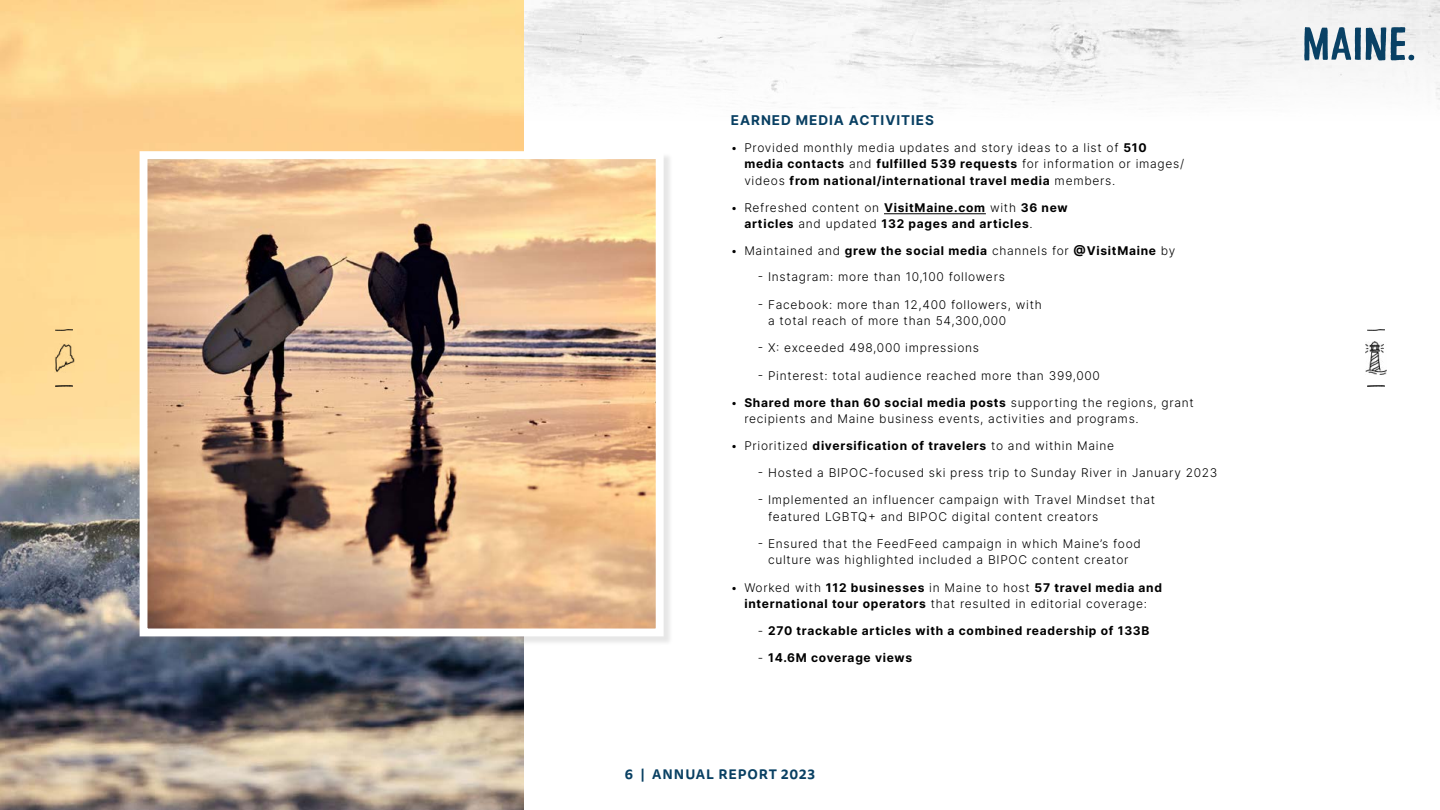
<style>
.page{position:relative;width:1440px;height:810px;background:#fff}
.page>*{position:absolute;margin:0;border:0;box-sizing:border-box;transform-origin:0 0}
.t1{font:700 13.5px "Inter";letter-spacing:.07em;color:#083f62}
.t2{font:700 13.5px "Tisa Sans Pro";letter-spacing:.07em;color:#083f62}
.t3{font:300 12px/16.5px "Inter";letter-spacing:.06em;color:#000}
.t4{font:700 12px/16.5px "Inter";letter-spacing:.06em;color:#000}
.s1{font-weight:700}
.s2{font-weight:300}
</style>
<div class="page">
<img style="left:0;top:0;width:524px;height:810px">
<div style="left:141px;top:153px;width:532px;height:493px;background:#000;opacity:.1"></div>
<img style="left:149px;top:160px;width:506px;height:467px">
<div style="left:140px;top:151px;width:524px;height:485px;border:8px solid #fff"></div>
<hr style="left:884px;top:213px;width:102px;height:1px;background:#000">
<img style="left:1366px;top:342px;width:20px;height:32px">
<svg style="left:1367px;top:329px;width:17px;height:2px"></svg>
<svg style="left:1367px;top:386px;width:17px;height:1px"></svg>
<img style="left:54px;top:343px;width:20px;height:29px">
<svg style="left:56px;top:329px;width:17px;height:2px"></svg>
<svg style="left:56px;top:386px;width:17px;height:1px"></svg>
<svg style="left:1304px;top:27px;width:110px;height:34px"></svg>
<p class="t1" style="left:731px;top:110px;width:205px">EARNED MEDIA ACTIVITIES</p>
<p class="t3" style="left:744px;top:139px;width:441px;text-indent:-14px">• Provided monthly media updates and story ideas to a list of <span class="s1">510 media contacts</span> and <span class="s1">fulfilled 539 requests</span> for information or images/ videos <span class="s1">from national/international travel media</span> members.</p>
<p class="t4" style="left:744px;top:199px;width:325px;text-indent:-14px"><span class="s2">• Refreshed content on</span> VisitMaine.com <span class="s2">with</span> 36 new articles <span class="s2">and updated</span> 132 pages and articles<span class="s2">.</span></p>
<p class="t4" style="left:731px;top:242px;width:446px"><span class="s2">• Maintained and</span> grew the social media <span class="s2">channels for</span> @VisitMaine <span class="s2">by</span></p>
<p class="t3" style="left:758px;top:268px;width:248px">- Instagram: more than 10,100 followers</p>
<p class="t3" style="left:768px;top:296px;width:275px;text-indent:-10px">- Facebook: more than 12,400 followers, with a total reach of more than 54,300,000</p>
<p class="t3" style="left:758px;top:339px;width:223px">- X: exceeded 498,000 impressions</p>
<p class="t3" style="left:758px;top:367px;width:344px">- Pinterest: total audience reached more than 399,000</p>
<p class="t3" style="left:744px;top:394px;width:451px;text-indent:-14px">• <span class="s1">Shared more than 60 social media posts</span> supporting the regions, grant recipients and Maine business events, activities and programs.</p>
<p class="t3" style="left:731px;top:437px;width:385px">• Prioritized <span class="s1">diversification of travelers</span> to and within Maine</p>
<p class="t3" style="left:758px;top:464px;width:461px">- Hosted a BIPOC-focused ski press trip to Sunday River in January 2023</p>
<p class="t3" style="left:768px;top:491px;width:389px;text-indent:-10px">- Implemented an influencer campaign with Travel Mindset that featured LGBTQ+ and BIPOC digital content creators</p>
<p class="t3" style="left:758px;top:535px;width:385px;text-align:center">- Ensured that the FeedFeed campaign in which Maine’s food culture was highlighted included a BIPOC content creator</p>
<p class="t3" style="left:731px;top:579px;width:433px;text-align:center">• Worked with <span class="s1">112 businesses</span> in Maine to host <span class="s1">57 travel media and international tour operators</span> that resulted in editorial coverage:</p>
<p class="t4" style="left:758px;top:622px;width:393px"><span class="s2">-</span> 270 trackable articles with a combined readership of 133B</p>
<p class="t4" style="left:758px;top:649px;width:156px"><span class="s2">-</span> 14.6M coverage views</p>
<p class="t2" style="left:625px;top:765px;width:192px">6 | ANNUAL REPORT 2023</p>
</div>
